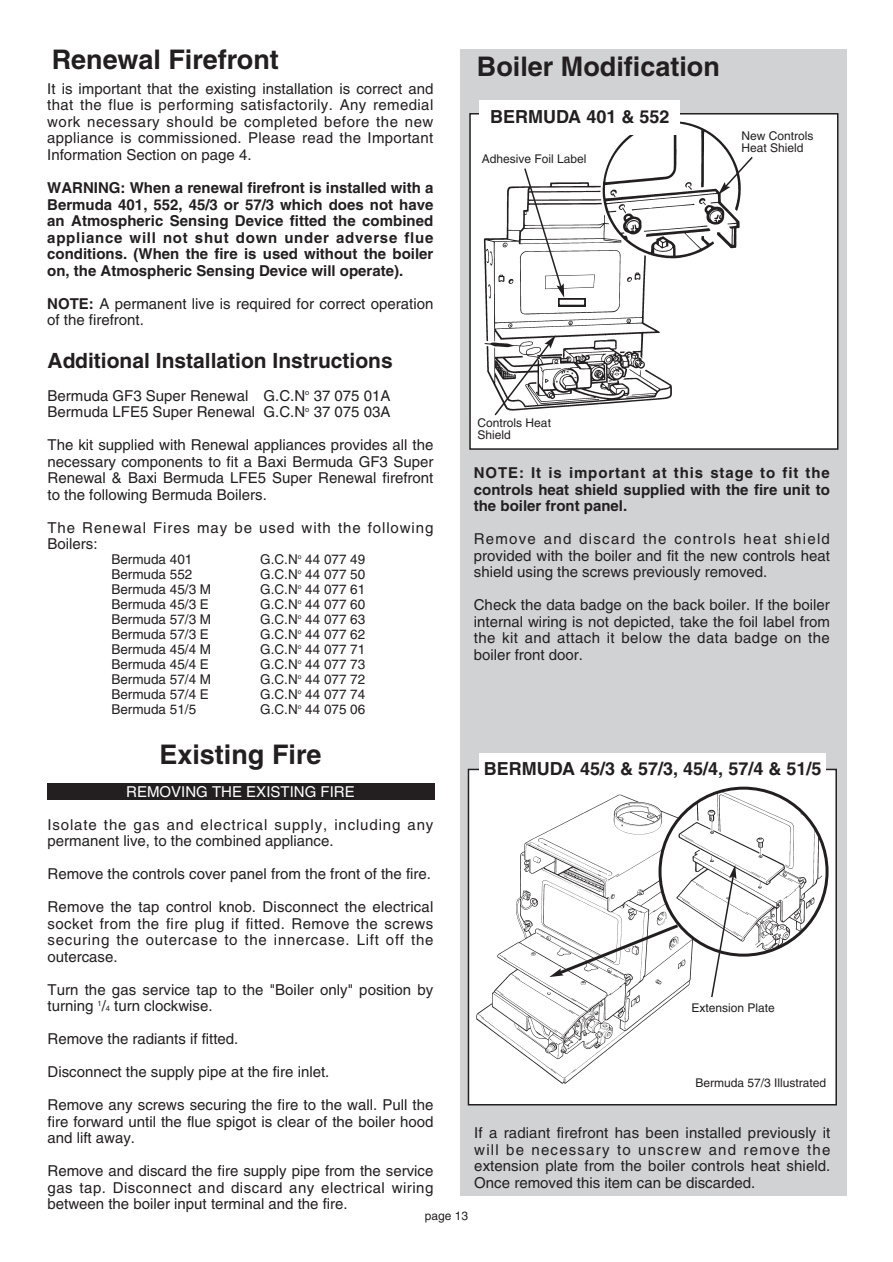
<style>
.page{position:relative;width:893px;height:1262px;background:#fff}
.page>*{position:absolute;margin:0;border:0;box-sizing:border-box;transform-origin:0 0}
.t1{font:700 27px "Helvetica";color:#231f20}
.t2{font:700 21px "Helvetica";color:#231f20}
.t3{font:700 18px "Helvetica";color:#231f20}
.t4{font:15px/16.5px "Helvetica";color:#231f20;text-align:justify}
.t5{font:700 15px/16.5px "Helvetica";color:#231f20;text-align:justify}
.t6{font:15px/16.5px "Helvetica";letter-spacing:.055em;color:#231f20}
.t7{font:15px/16.5px "Helvetica";letter-spacing:.06em;color:#231f20}
.t8{font:15px "Helvetica";color:#fff}
.t9{font:13.5px "Helvetica";color:#231f20}
.t10{font:12px/12px "Helvetica";color:#231f20}
.s1{font-weight:700}
.s2{font-size:7.5px}
</style>
<div class="page">
<div style="left:460px;top:49px;width:386px;height:1147px;background:#d1d2d4"></div>
<div style="left:470px;top:114px;width:367px;height:335px;background:#fff"></div>
<div style="left:469px;top:113px;width:369px;height:337px;border:2px solid #231f20"></div>
<div style="left:48px;top:783px;width:386px;height:16px;background:#231f20"></div>
<img style="left:483px;top:113px;width:266px;height:295px">
<div style="left:468px;top:769px;width:368px;height:335px;background:#fff"></div>
<img style="left:467px;top:789px;width:206px;height:302px">
<div style="left:479px;top:754px;width:346px;height:30px;background:#fff"></div>
<div style="left:479px;top:100px;width:201px;height:34px;background:#fff"></div>
<svg style="left:718px;top:155px;width:35px;height:40px"></svg>
<svg style="left:493px;top:335px;width:63px;height:81px"></svg>
<svg style="left:523px;top:167px;width:71px;height:139px"></svg>
<svg style="left:549px;top:786px;width:279px;height:212px"></svg>
<h1 class="t1" style="left:52px;top:49px;width:229px">Renewal Firefront</h1>
<p class="t4" style="left:47px;top:82px;width:387px">It is important that the existing installation is correct and that the flue is performing satisfactorily. Any remedial work necessary should be completed before the new appliance is commissioned. Please read the Important Information Section on page 4.</p>
<p class="t5" style="left:47px;top:181px;width:388px">WARNING: When a renewal firefront is installed with a Bermuda 401, 552, 45/3 or 57/3 which does not have an Atmospheric Sensing Device fitted the combined appliance will not shut down under adverse flue conditions. (When the fire is used without the boiler on, the Atmospheric Sensing Device will operate).</p>
<p class="t4" style="left:47px;top:296px;width:387px"><span class="s1">NOTE:</span> A permanent live is required for correct operation of the firefront.</p>
<h1 class="t1" style="left:477px;top:56px;width:244px">Boiler Modification</h1>
<p class="t3" style="left:490px;top:110px;width:181px">BERMUDA 401 &amp; 552</p>
<p class="t10" style="left:482px;top:154px;width:106px">Adhesive Foil Label</p>
<p class="t10" style="left:741px;top:131px;width:73px">New Controls<br>Heat Shield</p>
<h2 class="t2" style="left:47px;top:352px;width:347px">Additional Installation Instructions</h2>
<p class="t4" style="left:47px;top:388px;width:344px">Bermuda GF3 Super Renewal G.C.N<sup>o</sup> 37 075 01A<br>Bermuda LFE5 Super Renewal G.C.N<sup>o</sup> 37 075 03A</p>
<p class="t4" style="left:47px;top:438px;width:387px">The kit supplied with Renewal appliances provides all the necessary components to fit a Baxi Bermuda GF3 Super Renewal &amp; Baxi Bermuda LFE5 Super Renewal firefront to the following Bermuda Boilers.</p>
<p class="t7" style="left:47px;top:520px;width:387px">The Renewal Fires may be used with the following<br>Boilers:</p>
<p class="t9" style="left:111px;top:554px;width:83px">Bermuda 401</p>
<p class="t9" style="left:260px;top:554px;width:107px">G.C.N<sup>o</sup> 44 077 49</p>
<p class="t9" style="left:111px;top:569px;width:83px">Bermuda 552</p>
<p class="t9" style="left:260px;top:569px;width:107px">G.C.N<sup>o</sup> 44 077 50</p>
<p class="t9" style="left:111px;top:584px;width:101px">Bermuda 45/3 M</p>
<p class="t9" style="left:260px;top:584px;width:107px">G.C.N<sup>o</sup> 44 077 61</p>
<p class="t9" style="left:111px;top:599px;width:99px">Bermuda 45/3 E</p>
<p class="t9" style="left:260px;top:599px;width:107px">G.C.N<sup>o</sup> 44 077 60</p>
<p class="t9" style="left:111px;top:614px;width:101px">Bermuda 57/3 M</p>
<p class="t9" style="left:260px;top:614px;width:107px">G.C.N<sup>o</sup> 44 077 63</p>
<p class="t9" style="left:111px;top:629px;width:99px">Bermuda 57/3 E</p>
<p class="t9" style="left:260px;top:629px;width:107px">G.C.N<sup>o</sup> 44 077 62</p>
<p class="t9" style="left:111px;top:644px;width:101px">Bermuda 45/4 M</p>
<p class="t9" style="left:260px;top:644px;width:107px">G.C.N<sup>o</sup> 44 077 71</p>
<p class="t9" style="left:111px;top:659px;width:99px">Bermuda 45/4 E</p>
<p class="t9" style="left:260px;top:659px;width:107px">G.C.N<sup>o</sup> 44 077 73</p>
<p class="t9" style="left:111px;top:674px;width:101px">Bermuda 57/4 M</p>
<p class="t9" style="left:260px;top:674px;width:107px">G.C.N<sup>o</sup> 44 077 72</p>
<p class="t9" style="left:111px;top:689px;width:99px">Bermuda 57/4 E</p>
<p class="t9" style="left:260px;top:689px;width:107px">G.C.N<sup>o</sup> 44 077 74</p>
<p class="t9" style="left:111px;top:704px;width:86px">Bermuda 51/5</p>
<p class="t9" style="left:260px;top:704px;width:107px">G.C.N<sup>o</sup> 44 075 06</p>
<h1 class="t1" style="left:159px;top:744px;width:164px">Existing Fire</h1>
<p class="t8" style="left:126px;top:786px;width:230px">REMOVING THE EXISTING FIRE</p>
<p class="t6" style="left:47px;top:817px;width:387px">Isolate the gas and electrical supply, including any permanent live, to the combined appliance.</p>
<p class="t4" style="left:47px;top:867px;width:385px">Remove the controls cover panel from the front of the fire.</p>
<p class="t4" style="left:47px;top:900px;width:387px">Remove the tap control knob. Disconnect the electrical socket from the fire plug if fitted. Remove the screws securing the outercase to the innercase. Lift off the outercase.</p>
<p class="t4" style="left:47px;top:982px;width:387px">Turn the gas service tap to the "Boiler only" position by turning <sup>1</sup>/<span class="s2">4</span> turn clockwise.</p>
<p class="t4" style="left:47px;top:1032px;width:192px">Remove the radiants if fitted.</p>
<p class="t4" style="left:47px;top:1065px;width:283px">Disconnect the supply pipe at the fire inlet.</p>
<p class="t4" style="left:47px;top:1098px;width:387px">Remove any screws securing the fire to the wall. Pull the fire forward until the flue spigot is clear of the boiler hood and lift away.</p>
<p class="t4" style="left:47px;top:1164px;width:387px">Remove and discard the fire supply pipe from the service gas tap. Disconnect and discard any electrical wiring between the boiler input terminal and the fire.</p>
<p class="t10" style="left:477px;top:418px;width:75px">Controls Heat<br>Shield</p>
<p class="t5" style="left:474px;top:466px;width:357px">NOTE: It is important at this stage to fit the controls heat shield supplied with the fire unit to the boiler front panel.</p>
<p class="t4" style="left:474px;top:532px;width:357px">Remove and discard the controls heat shield provided with the boiler and fit the new controls heat shield using the screws previously removed.</p>
<p class="t4" style="left:474px;top:598px;width:357px">Check the data badge on the back boiler. If the boiler internal wiring is not depicted, take the foil label from the kit and attach it below the data badge on the boiler front door.</p>
<p class="t3" style="left:484px;top:762px;width:339px">BERMUDA 45/3 &amp; 57/3, 45/4, 57/4 &amp; 51/5</p>
<p class="t10" style="left:691px;top:1002px;width:85px">Extension Plate</p>
<p class="t10" style="left:695px;top:1077px;width:132px">Bermuda 57/3 Illustrated</p>
<p class="t4" style="left:474px;top:1125px;width:357px">If a radiant firefront has been installed previously it will be necessary to unscrew and remove the extension plate from the boiler controls heat shield.<br>Once removed this item can be discarded.</p>
<p class="t10" style="left:425px;top:1210px;width:45px">page 13</p>
</div>
